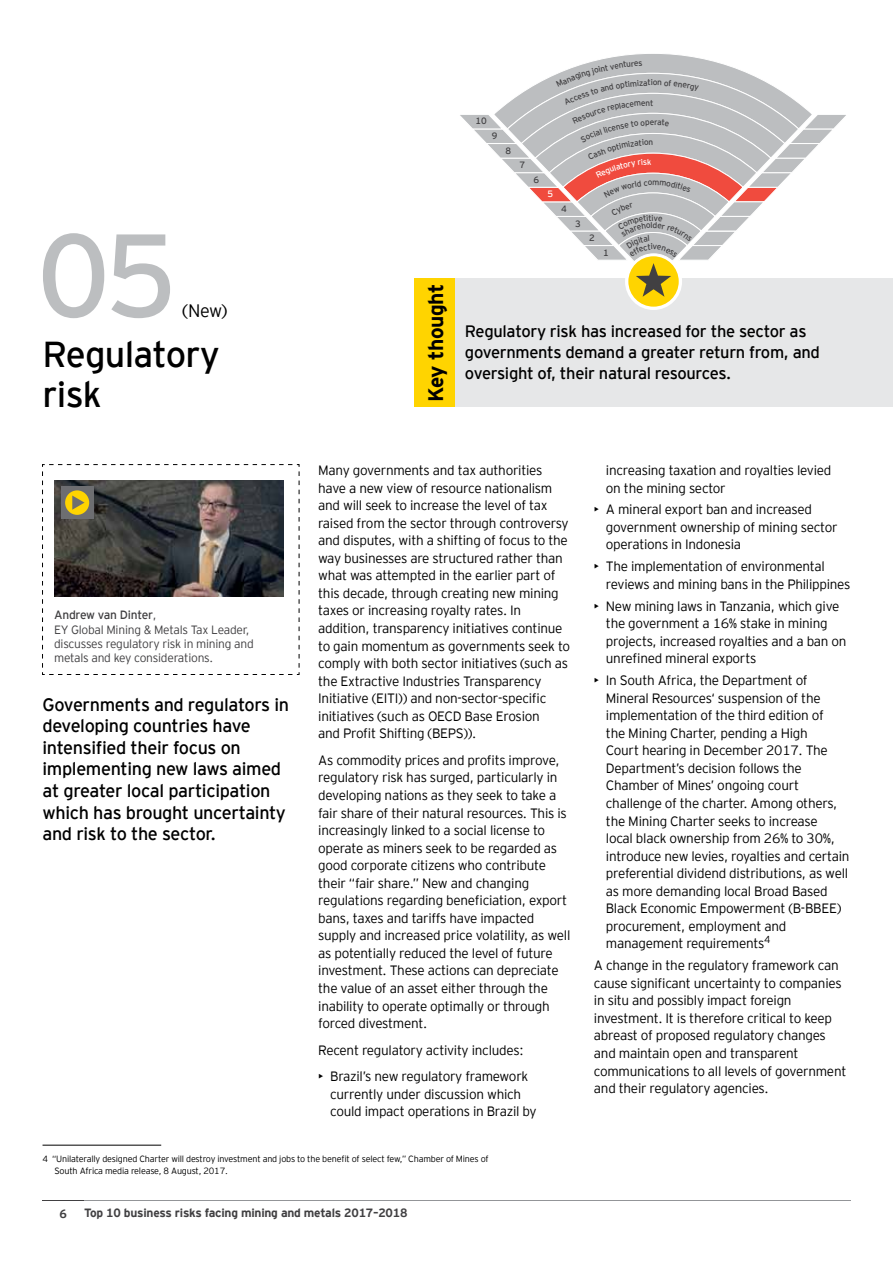
<style>
.page{position:relative;width:893px;height:1263px;background:#fff}
.page>*{position:absolute;margin:0;border:0;box-sizing:border-box;transform-origin:0 0}
.t1{font:117.6px "EY Interstate";color:#bcbec0}
.t2{font:36px/40.5px "EY Interstate";letter-spacing:-.02em;color:#000}
.t3{font:700 21px "EY Interstate";letter-spacing:-.02em;color:#000}
.t4{font:18px/21.6px "EY Interstate";letter-spacing:-.02em;color:#000}
.t5{font:300 18px "EY Interstate";color:#000}
.t6{font:16.5px/21px "EY Interstate";letter-spacing:-.02em;color:#000}
.t7{font:300 13.5px/17.5px "EY Interstate";letter-spacing:-.02em;color:#000}
.t8{font:300 12px/14.4px "EY Interstate";letter-spacing:-.02em;color:#414042}
.t9{font:700 12px "EY Interstate";letter-spacing:-.02em;color:#414042}
.t10{font:9.15px "EY Interstate";color:#414042}
.t11{font:9.15px "EY Interstate";color:#fff}
.t12{font:300 9px/12px "EY Interstate";letter-spacing:-.02em;color:#000}
.t13{font:8.25px "EY Interstate";color:#414042}
.s1{font-weight:400}
</style>
<div class="page">
<hr style="left:84px;top:1200px;width:766px;height:1px;background:#939598">
<hr style="left:43px;top:1200px;width:41px;height:1px;background:#414042">
<div style="left:414px;top:279px;width:42px;height:128px;background:#ffd400"></div>
<div style="left:456px;top:279px;width:437px;height:128px;background:#e6e7e8"></div>
<svg style="left:42px;top:464px;width:258px;height:211px"></svg>
<img style="left:54px;top:480px;width:230px;height:117px">
<div style="left:61px;top:486px;width:33px;height:33px;background:#6d6e71"></div>
<div style="left:65px;top:490px;width:24px;height:25px;background:#ffd400;border-radius:50%"></div>
<svg style="left:72px;top:495px;width:13px;height:15px"></svg>
<hr style="left:43px;top:1145px;width:118px;height:1px;background:#000">
<div style="left:625px;top:253px;width:57px;height:57px;background:#fff;border-radius:50%"></div>
<div style="left:628px;top:256px;width:51px;height:51px;background:#ffd400;border-radius:50%"></div>
<svg style="left:458px;top:54px;width:390px;height:243px"></svg>
<h1 class="t1" style="left:37px;top:192px;width:142px">05</h1>
<h2 class="t2" style="left:43px;top:332px;width:179px">Regulatory risk</h2>
<h3 class="t5" style="left:182px;top:298px;width:47px">(New)</h3>
<p class="t8" style="left:54px;top:607px;width:201px"><span class="s1">Andrew van Dinter</span>,<br>EY Global Mining &amp; Metals Tax Leader, discusses regulatory risk in mining and metals and key considerations.</p>
<h3 class="t4" style="left:43px;top:692px;width:248px">Governments and regulators in developing countries have intensified their focus on implementing new laws aimed at greater local participation which has brought uncertainty and risk to the sector.</h3>
<h3 class="t3" style="left:421px;top:402px;width:120px;rotate:-90deg">Key thought</h3>
<p class="t10" style="left:476px;top:115px;width:13px">10</p>
<p class="t10" style="left:492px;top:129px;width:7px">9</p>
<p class="t10" style="left:506px;top:144px;width:7px">8</p>
<p class="t10" style="left:520px;top:158px;width:7px">7</p>
<p class="t10" style="left:533px;top:173px;width:7px">6</p>
<p class="t11" style="left:547px;top:188px;width:7px">5</p>
<p class="t10" style="left:561px;top:202px;width:7px">4</p>
<p class="t10" style="left:575px;top:217px;width:7px">3</p>
<p class="t10" style="left:589px;top:231px;width:7px">2</p>
<p class="t10" style="left:603px;top:246px;width:7px">1</p>
<p class="t13" style="left:651px;top:77px;width:4px">i</p>
<p class="t13" style="left:650px;top:97px;width:5px">t</p>
<p class="t6" style="left:465px;top:320px;width:357px">Regulatory risk has increased for the sector as governments demand a greater return from, and oversight of, their natural resources.</p>
<p class="t7" style="left:318px;top:461px;width:253px">Many governments and tax authorities have a new view of resource nationalism and will seek to increase the level of tax raised from the sector through controversy and disputes, with a shifting of focus to the way businesses are structured rather than what was attempted in the earlier part of this decade, through creating new mining taxes or increasing royalty rates. In addition, transparency initiatives continue to gain momentum as governments seek to comply with both sector initiatives (such as the Extractive Industries Transparency Initiative (EITI)) and non-sector-specific initiatives (such as OECD Base Erosion<br>and Profit Shifting (BEPS)).</p>
<p class="t7" style="left:318px;top:750px;width:254px">As commodity prices and profits improve, regulatory risk has surged, particularly in developing nations as they seek to take a fair share of their natural resources. This is increasingly linked to a social license to operate as miners seek to be regarded as good corporate citizens who contribute their “fair share.” New and changing regulations regarding beneficiation, export bans, taxes and tariffs have impacted supply and increased price volatility, as well as potentially reduced the level of future investment. These actions can depreciate the value of an asset either through the inability to operate optimally or through forced divestment.</p>
<p class="t7" style="left:318px;top:1040px;width:207px">Recent regulatory activity includes:</p>
<p class="t7" style="left:330px;top:1067px;width:208px;text-indent:-12px">• Brazil’s new regulatory framework currently under discussion which could impact operations in Brazil by</p>
<p class="t7" style="left:606px;top:461px;width:227px">increasing taxation and royalties levied on the mining sector</p>
<p class="t7" style="left:606px;top:500px;width:233px;text-indent:-12px">• A mineral export ban and increased government ownership of mining sector operations in Indonesia</p>
<p class="t7" style="left:606px;top:557px;width:246px;text-indent:-12px">• The implementation of environmental reviews and mining bans in the Philippines</p>
<p class="t7" style="left:606px;top:596px;width:242px;text-indent:-12px">• New mining laws in Tanzania, which give the government a 16% stake in mining projects, increased royalties and a ban on unrefined mineral exports</p>
<p class="t7" style="left:606px;top:671px;width:245px;text-indent:-12px">• In South Africa, the Department of Mineral Resources‘ suspension of the implementation of the third edition of<br>the Mining Charter, pending a High<br>Court hearing in December 2017. The Department’s decision follows the Chamber of Mines’ ongoing court challenge of the charter. Among others, the Mining Charter seeks to increase<br>local black ownership from 26% to 30%, introduce new levies, royalties and certain preferential dividend distributions, as well as more demanding local Broad Based Black Economic Empowerment (B-BBEE) procurement, employment and management requirements<sup>4</sup></p>
<p class="t7" style="left:594px;top:956px;width:254px">A change in the regulatory framework can cause significant uncertainty to companies in situ and possibly impact foreign investment. It is therefore critical to keep abreast of proposed regulatory changes and maintain open and transparent communications to all levels of government and their regulatory agencies.</p>
<p class="t12" style="left:55px;top:1152px;width:436px;text-indent:-12px">4 “Unilaterally designed Charter will destroy investment and jobs to the benefit of select few,” Chamber of Mines of<br>South Africa media release, 8 August, 2017.</p>
<p class="t9" style="left:60px;top:1205px;width:9px">6</p>
<p class="t9" style="left:84px;top:1204px;width:325px">Top 10 business risks facing mining and metals 2017–2018</p>
</div>
